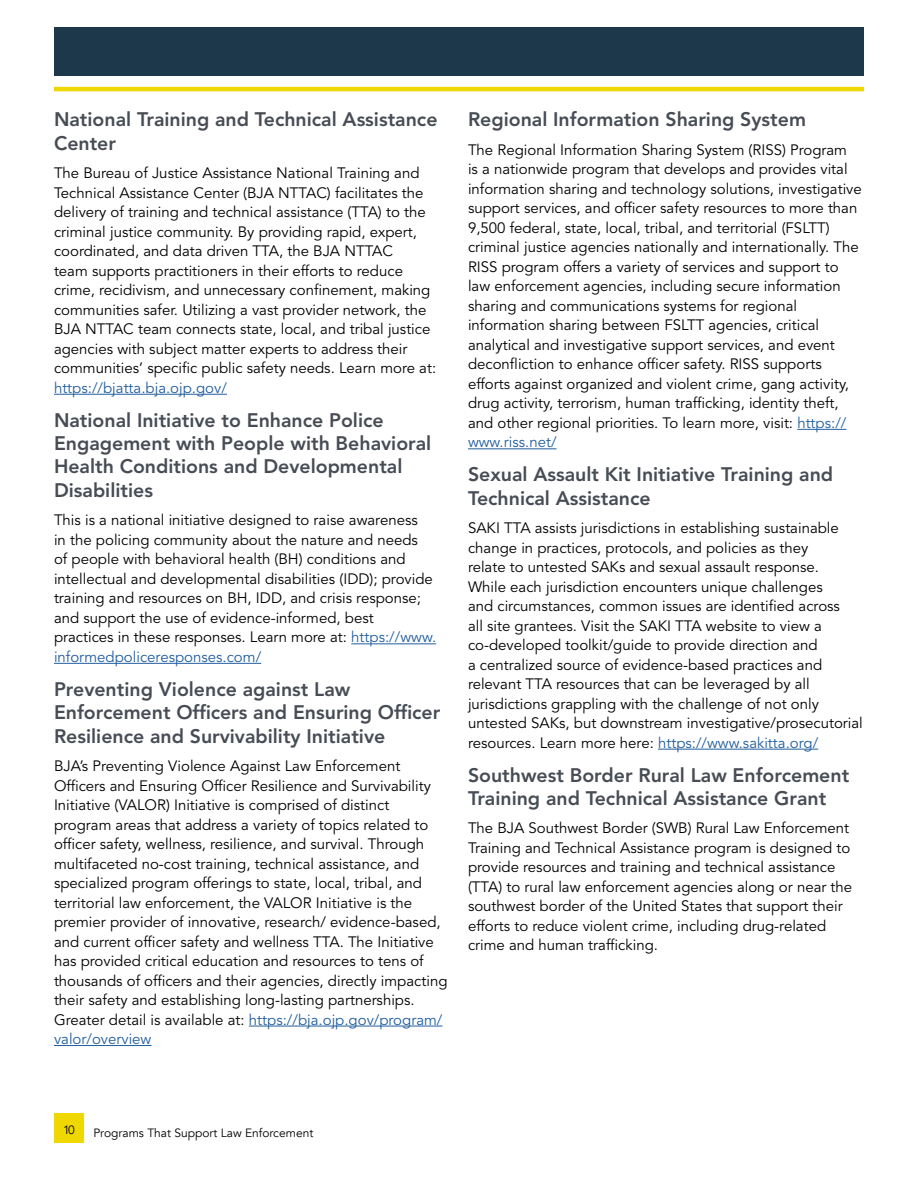
<style>
.page{position:relative;width:918px;height:1188px;background:#fff}
.page>*{position:absolute;margin:0;border:0;box-sizing:border-box;transform-origin:0 0}
.L2_Head{font:800 19.5px/23.4px "Avenir LT Std";color:#474c55}
.body_text{font:15px/19.5px "Avenir LT Std";color:#000}
.t1{font:12px "Avenir";color:#000}
.s1{color:#215e9e}
</style>
<div class="page">
<div style="left:54px;top:27px;width:810px;height:49px;background:#1e384b"></div>
<hr style="left:54px;top:87px;width:810px;height:4px;background:#efd800">
<div style="left:54px;top:1113px;width:30px;height:30px;background:#efd800"></div>
<hr style="left:54px;top:394px;width:173px;height:1px;background:#215e9e">
<hr style="left:351px;top:643px;width:85px;height:1px;background:#215e9e">
<hr style="left:54px;top:663px;width:207px;height:1px;background:#215e9e">
<hr style="left:249px;top:1026px;width:193px;height:1px;background:#215e9e">
<hr style="left:54px;top:1045px;width:97px;height:1px;background:#215e9e">
<hr style="left:797px;top:429px;width:49px;height:1px;background:#215e9e">
<hr style="left:468px;top:448px;width:89px;height:1px;background:#215e9e">
<hr style="left:658px;top:749px;width:160px;height:1px;background:#215e9e">
<p class="L2_Head" style="left:54px;top:108px;width:385px">National Training and Technical Assistance<br>Center</p>
<p class="body_text" style="left:54px;top:164px;width:384px">The Bureau of Justice Assistance National Training and Technical Assistance Center (BJA NTTAC) facilitates the delivery of training and technical assistance (TTA) to the criminal justice community. By providing rapid, expert, coordinated, and data driven TTA, the BJA NTTAC<br>team supports practitioners in their efforts to reduce crime, recidivism, and unnecessary confinement, making communities safer. Utilizing a vast provider network, the BJA NTTAC team connects state, local, and tribal justice agencies with subject matter experts to address their communities’ specific public safety needs. Learn more at: <span class="s1">https://bjatta.bja.ojp.gov/</span></p>
<p class="L2_Head" style="left:54px;top:408px;width:379px">National Initiative to Enhance Police<br>Engagement with People with Behavioral<br>Health Conditions and Developmental<br>Disabilities</p>
<p class="body_text" style="left:54px;top:511px;width:384px">This is a national initiative designed to raise awareness<br>in the policing community about the nature and needs<br>of people with behavioral health (BH) conditions and intellectual and developmental disabilities (IDD); provide training and resources on BH, IDD, and crisis response; and support the use of evidence-informed, best practices in these responses. Learn more at: <span class="s1">https://www. informedpoliceresponses.com/</span></p>
<p class="L2_Head" style="left:54px;top:677px;width:388px">Preventing Violence against Law<br>Enforcement Officers and Ensuring Officer<br>Resilience and Survivability Initiative</p>
<p class="body_text" style="left:54px;top:757px;width:395px">BJA’s Preventing Violence Against Law Enforcement Officers and Ensuring Officer Resilience and Survivability Initiative (VALOR) Initiative is comprised of distinct program areas that address a variety of topics related to officer safety, wellness, resilience, and survival. Through multifaceted no-cost training, technical assistance, and specialized program offerings to state, local, tribal, and territorial law enforcement, the VALOR Initiative is the premier provider of innovative, research/ evidence-based, and current officer safety and wellness TTA. The Initiative has provided critical education and resources to tens of thousands of officers and their agencies, directly impacting their safety and establishing long-lasting partnerships.<br>Greater detail is available at: <span class="s1">https://bja.ojp.gov/program/ valor/overview</span></p>
<p class="L2_Head" style="left:468px;top:108px;width:339px">Regional Information Sharing System</p>
<p class="body_text" style="left:468px;top:140px;width:395px">The Regional Information Sharing System (RISS) Program<br>is a nationwide program that develops and provides vital information sharing and technology solutions, investigative support services, and officer safety resources to more than 9,500 federal, state, local, tribal, and territorial (FSLTT) criminal justice agencies nationally and internationally. The RISS program offers a variety of services and support to law enforcement agencies, including secure information sharing and communications systems for regional information sharing between FSLTT agencies, critical analytical and investigative support services, and event deconfliction to enhance officer safety. RISS supports efforts against organized and violent crime, gang activity, drug activity, terrorism, human trafficking, identity theft, and other regional priorities. To learn more, visit: <span class="s1">https:// www.riss.net/</span></p>
<p class="L2_Head" style="left:468px;top:463px;width:367px">Sexual Assault Kit Initiative Training and<br>Technical Assistance</p>
<p class="body_text" style="left:468px;top:519px;width:396px">SAKI TTA assists jurisdictions in establishing sustainable change in practices, protocols, and policies as they<br>relate to untested SAKs and sexual assault response.<br>While each jurisdiction encounters unique challenges<br>and circumstances, common issues are identified across<br>all site grantees. Visit the SAKI TTA website to view a co-developed toolkit/guide to provide direction and<br>a centralized source of evidence-based practices and relevant TTA resources that can be leveraged by all jurisdictions grappling with the challenge of not only untested SAKs, but downstream investigative/prosecutorial resources. Learn more here: <span class="s1">https://www.sakitta.org/</span></p>
<p class="L2_Head" style="left:468px;top:763px;width:383px">Southwest Border Rural Law Enforcement<br>Training and Technical Assistance Grant</p>
<p class="body_text" style="left:468px;top:819px;width:386px">The BJA Southwest Border (SWB) Rural Law Enforcement Training and Technical Assistance program is designed to provide resources and training and technical assistance (TTA) to rural law enforcement agencies along or near the southwest border of the United States that support their efforts to reduce violent crime, including drug-related crime and human trafficking.</p>
<p class="t1" style="left:63px;top:1123px;width:13px">10</p>
<p class="t1" style="left:93px;top:1126px;width:221px">Programs That Support Law Enforcement</p>
</div>
